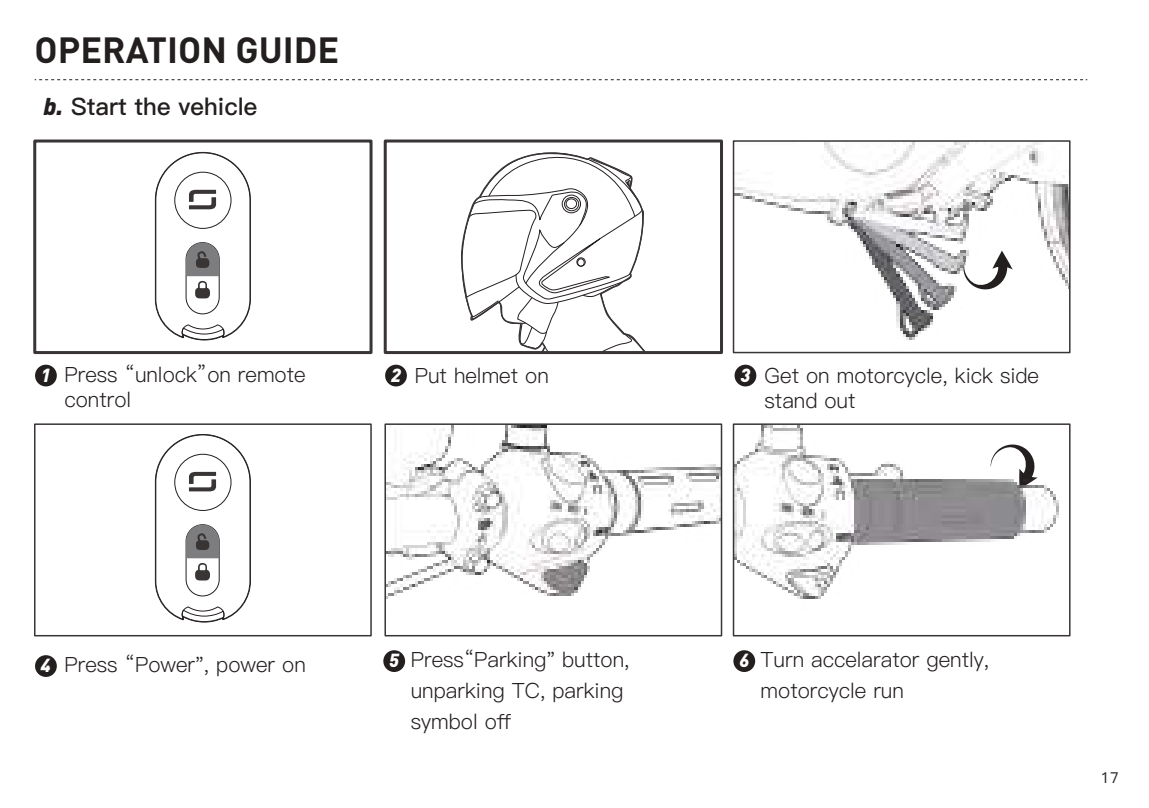
<style>
.page{position:relative;width:1149px;height:808px;background:#fff}
.page>*{position:absolute;margin:0;border:0;box-sizing:border-box;transform-origin:0 0}
.t1{font:700 36px "DIN";color:#241f1f}
.t2{font:24px "Ping Fang SC Bold";color:#241f1f}
.t3{font:21px/31.2px "Ping Fang SC Regular";color:#241f1f}
.t4{font:italic 900 18.6px "DIN";color:#fff}
.t5{font:15px "Ping Fang SC Medium";color:#241f1f}
.s1{font-family:"DIN";font-weight:900;font-style:italic}
.s2{font-family:"DIN";font-weight:900;font-style:italic;font-size:18.6px;color:#fff}
</style>
<div class="page">
<svg style="left:461px;top:152px;width:183px;height:198px"></svg>
<div style="left:383px;top:140px;width:339px;height:214px;border:3px solid #393535"></div>
<div style="left:33px;top:140px;width:339px;height:214px;border:3px solid #393535"></div>
<div style="left:35px;top:365px;width:22px;height:21px;background:#241f1f;border-radius:50%"></div>
<div style="left:34px;top:423px;width:337px;height:213px;border:2px solid #393535"></div>
<div style="left:35px;top:655px;width:22px;height:22px;background:#241f1f;border-radius:50%"></div>
<div style="left:385px;top:365px;width:22px;height:21px;background:#241f1f;border-radius:50%"></div>
<div style="left:734px;top:365px;width:22px;height:21px;background:#241f1f;border-radius:50%"></div>
<div style="left:383px;top:650px;width:22px;height:22px;background:#241f1f;border-radius:50%"></div>
<div style="left:733px;top:650px;width:22px;height:22px;background:#241f1f;border-radius:50%"></div>
<svg style="left:35px;top:79px;width:1051px;height:1px"></svg>
<svg style="left:155px;top:152px;width:96px;height:188px"></svg>
<svg style="left:155px;top:434px;width:96px;height:189px"></svg>
<img style="left:735px;top:143px;width:332px;height:197px">
<div style="left:732px;top:140px;width:338px;height:213px;border:2px solid #393535"></div>
<img style="left:387px;top:426px;width:332px;height:173px">
<div style="left:384px;top:423px;width:338px;height:213px;border:2px solid #393535"></div>
<img style="left:735px;top:426px;width:324px;height:173px">
<div style="left:732px;top:423px;width:338px;height:213px;border:2px solid #393535"></div>
<h1 class="t1" style="left:35px;top:27px;width:306px">OPERATION GUIDE</h1>
<p class="t2" style="left:43px;top:92px;width:215px"><span class="s1">b.</span> Start the vehicle</p>
<p class="t4" style="left:41px;top:363px;width:11px">1</p>
<p class="t3" style="left:64px;top:362px;width:242px;line-height:25.2px">Press “unlock”on remote control</p>
<p class="t3" style="left:414px;top:360px;width:135px">Put helmet on</p>
<p class="t3" style="left:764px;top:363px;width:276px;line-height:25.2px">Get on motorcycle, kick side stand out</p>
<p class="t4" style="left:391px;top:363px;width:11px">2</p>
<p class="t4" style="left:740px;top:363px;width:11px">3</p>
<p class="t3" style="left:41px;top:649px;width:266px"><span class="s2">4</span> Press “Power", power on</p>
<p class="t3" style="left:410px;top:644px;width:220px">Press“Parking" button, unparking TC, parking symbol off</p>
<p class="t3" style="left:760px;top:644px;width:230px">Turn accelarator gently, motorcycle run</p>
<p class="t4" style="left:389px;top:648px;width:11px">5</p>
<p class="t4" style="left:739px;top:648px;width:11px">6</p>
<p class="t5" style="left:1100px;top:768px;width:19px">17</p>
</div>
